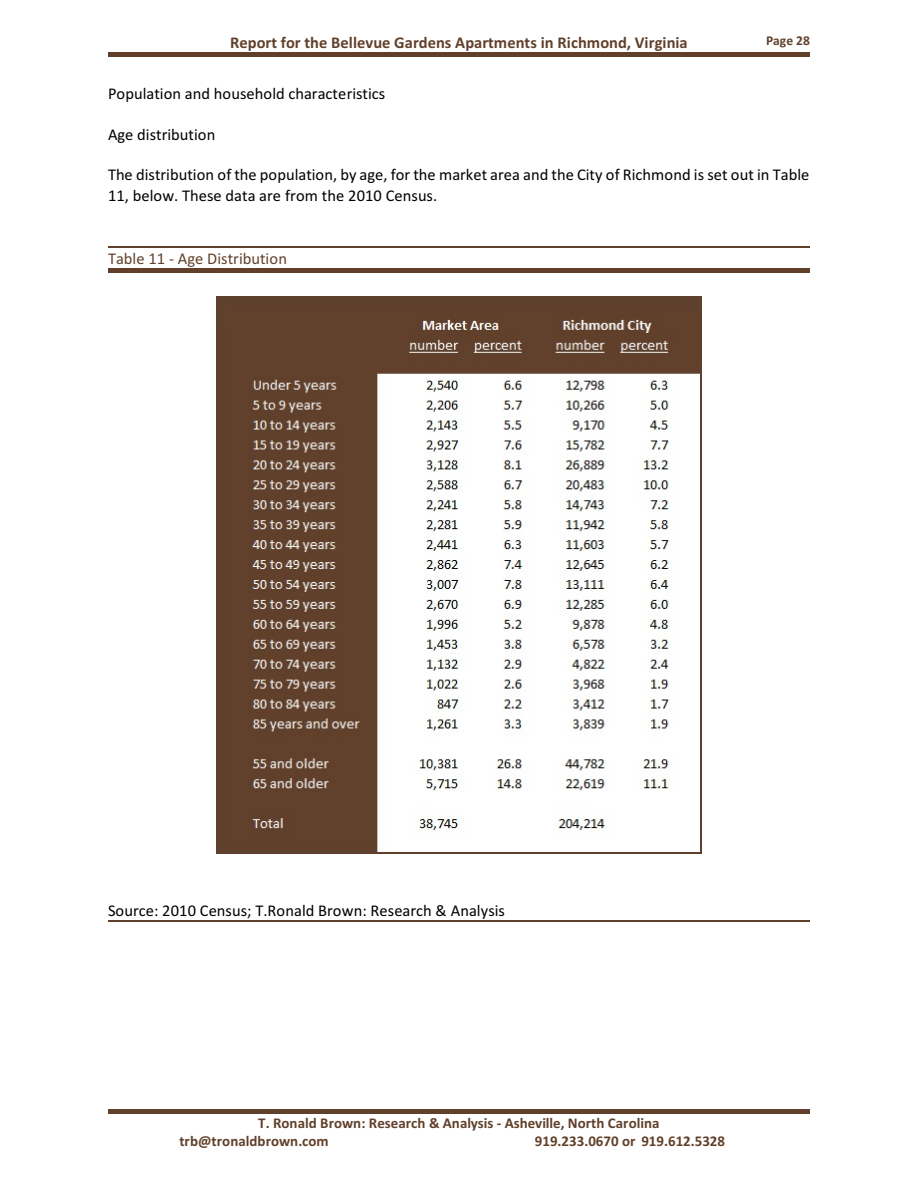
<style>
.page{position:relative;width:918px;height:1188px;background:#fff}
.page>*{position:absolute;margin:0;border:0;box-sizing:border-box;transform-origin:0 0}
.t1{font:16.5px/20.4px "Calibri";color:#000}
.t2{font:700 16.5px "Calibri";color:#61402b}
.t3{font:16.5px "Calibri";color:#61402b}
.t4{font:700 15px/18.1px "Calibri";color:#61402b}
.t5{font:700 13.5px "Calibri";color:#61402b}
</style>
<div class="page">
<hr style="left:108px;top:53px;width:702px;height:4px;background:#61402b">
<img style="left:217px;top:298px;width:484px;height:554px">
<hr style="left:216px;top:296px;width:1px;height:558px;background:#61402b">
<hr style="left:701px;top:296px;width:1px;height:558px;background:#61402b">
<hr style="left:216px;top:296px;width:486px;height:2px;background:#61402b">
<hr style="left:216px;top:852px;width:486px;height:2px;background:#61402b">
<hr style="left:108px;top:246px;width:702px;height:2px;background:#61402b">
<hr style="left:108px;top:268px;width:702px;height:4px;background:#61402b">
<hr style="left:108px;top:920px;width:702px;height:2px;background:#61402b">
<hr style="left:108px;top:1109px;width:702px;height:4px;background:#61402b">
<p class="t2" style="left:230px;top:36px;width:459px">Report for the Bellevue Gardens Apartments in Richmond, Virginia</p>
<p class="t5" style="left:766px;top:35px;width:45px">Page 28</p>
<p class="t1" style="left:108px;top:85px;width:279px">Population and household characteristics</p>
<p class="t1" style="left:108px;top:125px;width:109px">Age distribution</p>
<p class="t1" style="left:108px;top:166px;width:703px">The distribution of the population, by age, for the market area and the City of Richmond is set out in Table<br>11, below. These data are from the 2010 Census.</p>
<p class="t3" style="left:108px;top:252px;width:181px">Table 11 - Age Distribution</p>
<p class="t1" style="left:108px;top:901px;width:399px">Source: 2010 Census; T.Ronald Brown: Research &amp; Analysis</p>
<p class="t4" style="left:179px;top:1115px;width:482px;text-indent:79px">T. Ronald Brown: Research &amp; Analysis - Asheville, North Carolina trb@tronaldbrown.com</p>
<p class="t4" style="left:535px;top:1133px;width:192px">919.233.0670 or 919.612.5328</p>
</div>
